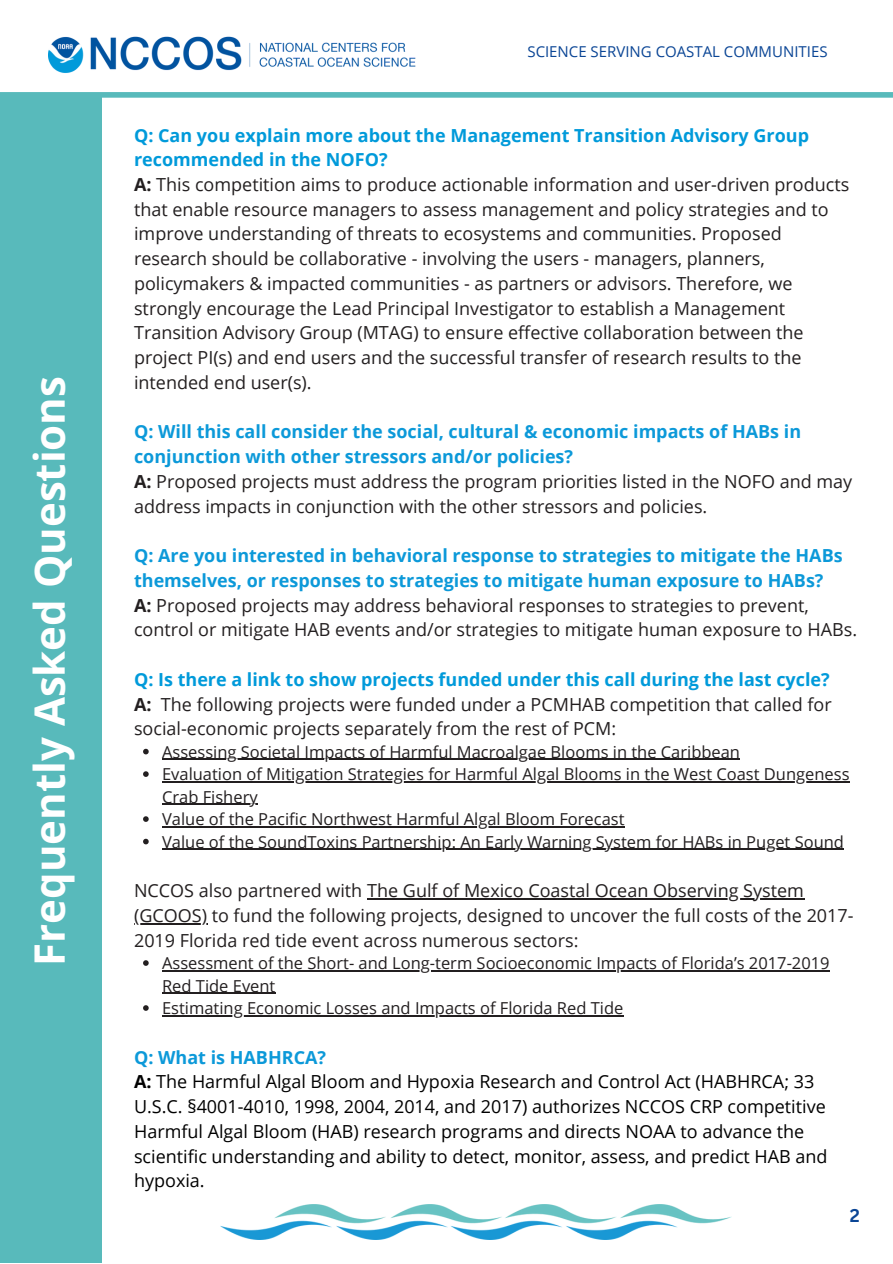
<style>
.page{position:relative;width:893px;height:1264px;background:#fff}
.page>*{position:absolute;margin:0;border:0;box-sizing:border-box;transform-origin:0 0}
.t1{font:700 42px "Open Sans";color:#fff}
.t2{font:18px/24.8px "Open Sans";color:#231f20}
.t3{font:18px/24.8px "Open Sans";color:#000}
.t4{font:700 18px/24.8px "Open Sans";color:#0c99d9}
.t5{font:700 18px/24.8px "Open Sans";color:#009ada}
.t6{font:700 18px "Canva Sans";color:#0a4595}
.t7{font:16.5px/22.5px "Open Sans";color:#231f20}
.t8{font:15px "Open Sans";color:#0a4595}
.s1{font-weight:700}
</style>
<div class="page">
<div style="left:0;top:95px;width:102px;height:1167px;background:#58babb"></div>
<div style="left:0;top:92px;width:892px;height:6px;background:#58babb"></div>
<svg style="left:143px;top:748px;width:6px;height:6px"></svg>
<hr style="left:162px;top:759px;width:578px;height:1px;background:#231f20">
<svg style="left:143px;top:771px;width:6px;height:6px"></svg>
<hr style="left:162px;top:781px;width:687px;height:1px;background:#231f20">
<hr style="left:162px;top:804px;width:96px;height:1px;background:#231f20">
<svg style="left:143px;top:816px;width:6px;height:5px"></svg>
<hr style="left:162px;top:826px;width:462px;height:1px;background:#231f20">
<svg style="left:143px;top:838px;width:6px;height:6px"></svg>
<hr style="left:162px;top:848px;width:682px;height:2px;background:#231f20">
<svg style="left:143px;top:960px;width:6px;height:5px"></svg>
<hr style="left:162px;top:970px;width:667px;height:1px;background:#231f20">
<hr style="left:162px;top:992px;width:113px;height:1px;background:#231f20">
<svg style="left:143px;top:1005px;width:6px;height:5px"></svg>
<hr style="left:162px;top:1015px;width:461px;height:1px;background:#231f20">
<hr style="left:367px;top:898px;width:437px;height:1px;background:#231f20">
<hr style="left:134px;top:923px;width:73px;height:1px;background:#231f20">
<img style="left:49px;top:36px;width:366px;height:37px">
<img style="left:221px;top:1204px;width:510px;height:35px">
<p class="t1" style="left:20px;top:965px;width:591px;rotate:-90deg">Frequently Asked Questions</p>
<p class="t8" style="left:527px;top:41px;width:301px">SCIENCE SERVING COASTAL COMMUNITIES</p>
<p class="t5" style="left:134px;top:122px;width:676px">Q: Can you explain more about the Management Transition Advisory Group recommended in the NOFO?</p>
<p class="t2" style="left:134px;top:172px;width:716px"><span class="s1">A:</span> This competition aims to produce actionable information and user-driven products that enable resource managers to assess management and policy strategies and to improve understanding of threats to ecosystems and communities. Proposed research should be collaborative - involving the users - managers, planners, policymakers &amp; impacted communities - as partners or advisors. Therefore, we strongly encourage the Lead Principal Investigator to establish a Management Transition Advisory Group (MTAG) to ensure effective collaboration between the project PI(s) and end users and the successful transfer of research results to the intended end user(s).</p>
<p class="t4" style="left:134px;top:419px;width:668px">Q: Will this call consider the social, cultural &amp; economic impacts of HABs in conjunction with other stressors and/or policies?</p>
<p class="t2" style="left:134px;top:468px;width:719px"><span class="s1">A:</span> Proposed projects must address the program priorities listed in the NOFO and may address impacts in conjunction with the other stressors and policies.</p>
<p class="t4" style="left:134px;top:542px;width:710px">Q: Are you interested in behavioral response to strategies to mitigate the HABs themselves, or responses to strategies to mitigate human exposure to HABs?</p>
<p class="t2" style="left:134px;top:592px;width:724px"><span class="s1">A:</span> Proposed projects may address behavioral responses to strategies to prevent, control or mitigate HAB events and/or strategies to mitigate human exposure to HABs.</p>
<p class="t5" style="left:134px;top:666px;width:697px">Q: Is there a link to show projects funded under this call during the last cycle?</p>
<p class="t2" style="left:134px;top:691px;width:699px"><span class="s1">A:</span> The following projects were funded under a PCMHAB competition that called for social-economic projects separately from the rest of PCM:</p>
<p class="t7" style="left:162px;top:740px;width:579px">Assessing Societal Impacts of Harmful Macroalgae Blooms in the Caribbean</p>
<p class="t7" style="left:162px;top:762px;width:689px">Evaluation of Mitigation Strategies for Harmful Algal Blooms in the West Coast Dungeness<br>Crab Fishery</p>
<p class="t7" style="left:162px;top:807px;width:464px">Value of the Pacific Northwest Harmful Algal Bloom Forecast</p>
<p class="t7" style="left:162px;top:830px;width:683px">Value of the SoundToxins Partnership: An Early Warning System for HABs in Puget Sound</p>
<p class="t2" style="left:134px;top:877px;width:721px">NCCOS also partnered with The Gulf of Mexico Coastal Ocean Observing System (GCOOS) to fund the following projects, designed to uncover the full costs of the 2017-<br>2019 Florida red tide event across numerous sectors:</p>
<p class="t7" style="left:162px;top:951px;width:669px">Assessment of the Short- and Long-term Socioeconomic Impacts of Florida’s 2017-2019<br>Red Tide Event</p>
<p class="t7" style="left:162px;top:996px;width:463px">Estimating Economic Losses and Impacts of Florida Red Tide</p>
<p class="t4" style="left:134px;top:1044px;width:193px">Q: What is HABHRCA?</p>
<p class="t3" style="left:134px;top:1069px;width:695px"><span class="s1">A:</span> The Harmful Algal Bloom and Hypoxia Research and Control Act (HABHRCA; 33<br>U.S.C. §4001-4010, 1998, 2004, 2014, and 2017) authorizes NCCOS CRP competitive Harmful Algal Bloom (HAB) research programs and directs NOAA to advance the scientific understanding and ability to detect, monitor, assess, and predict HAB and hypoxia.</p>
<p class="t6" style="left:849px;top:1202px;width:12px">2</p>
</div>
